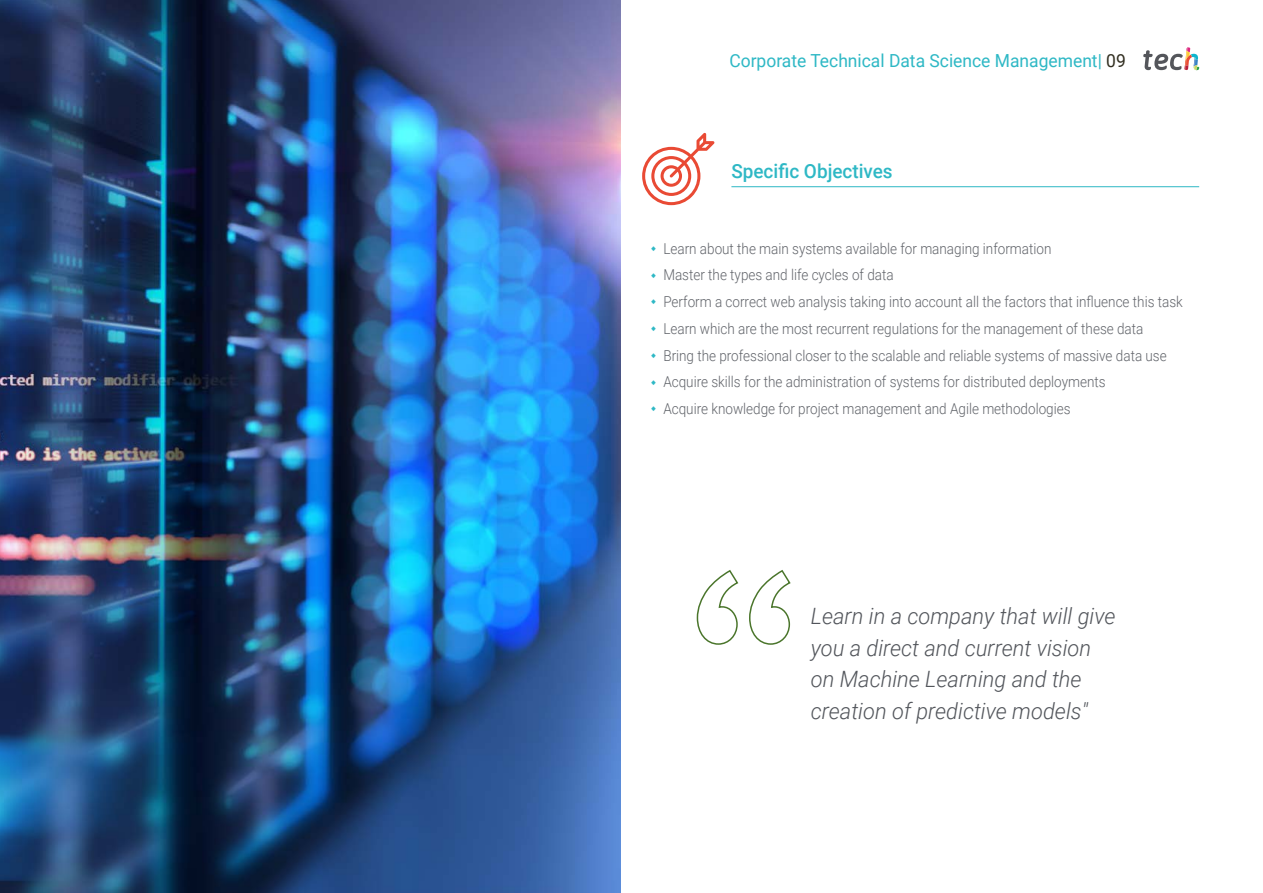
<style>
.page{position:relative;width:1263px;height:893px;background:#fff}
.page>*{position:absolute;margin:0;border:0;box-sizing:border-box;transform-origin:0 0}
.t1{font:italic 300 22.5px/31.5px "Roboto";color:#52555b}
.t2{font:500 19.5px "Roboto";color:#2eb8c5}
.t3{font:18px "Roboto";color:#2eb8c5}
.t4{font:300 15px/26.7px "Roboto";color:#61646a;scale:.9 1}
.s1{color:#312e20}
</style>
<div class="page">
<img style="left:0;top:0;width:621px;height:893px">
<hr style="left:731px;top:186px;width:468px;height:1px;background:#2eb8c5">
<svg style="left:642px;top:133px;width:72px;height:72px"></svg>
<svg style="left:1143px;top:47px;width:56px;height:24px"></svg>
<svg style="left:696px;top:570px;width:95px;height:75px"></svg>
<p class="t3" style="left:729px;top:48px;width:398px">Corporate Technical Data Science Management| <span class="s1">09</span></p>
<h2 class="t2" style="left:731px;top:158px;width:163px">Specific Objectives</h2>
<p class="t4" style="left:663px;top:234px;width:579px">Learn about the main systems available for managing information<br>Master the types and life cycles of data<br>Perform a correct web analysis taking into account all the factors that influence this task Learn which are the most recurrent regulations for the management of these data<br>Bring the professional closer to the scalable and reliable systems of massive data use Acquire skills for the administration of systems for distributed deployments<br>Acquire knowledge for project management and Agile methodologies</p>
<h1 class="t1" style="left:811px;top:600px;width:306px">Learn in a company that will give you a direct and current vision on Machine Learning and the creation of predictive models"</h1>
</div>
